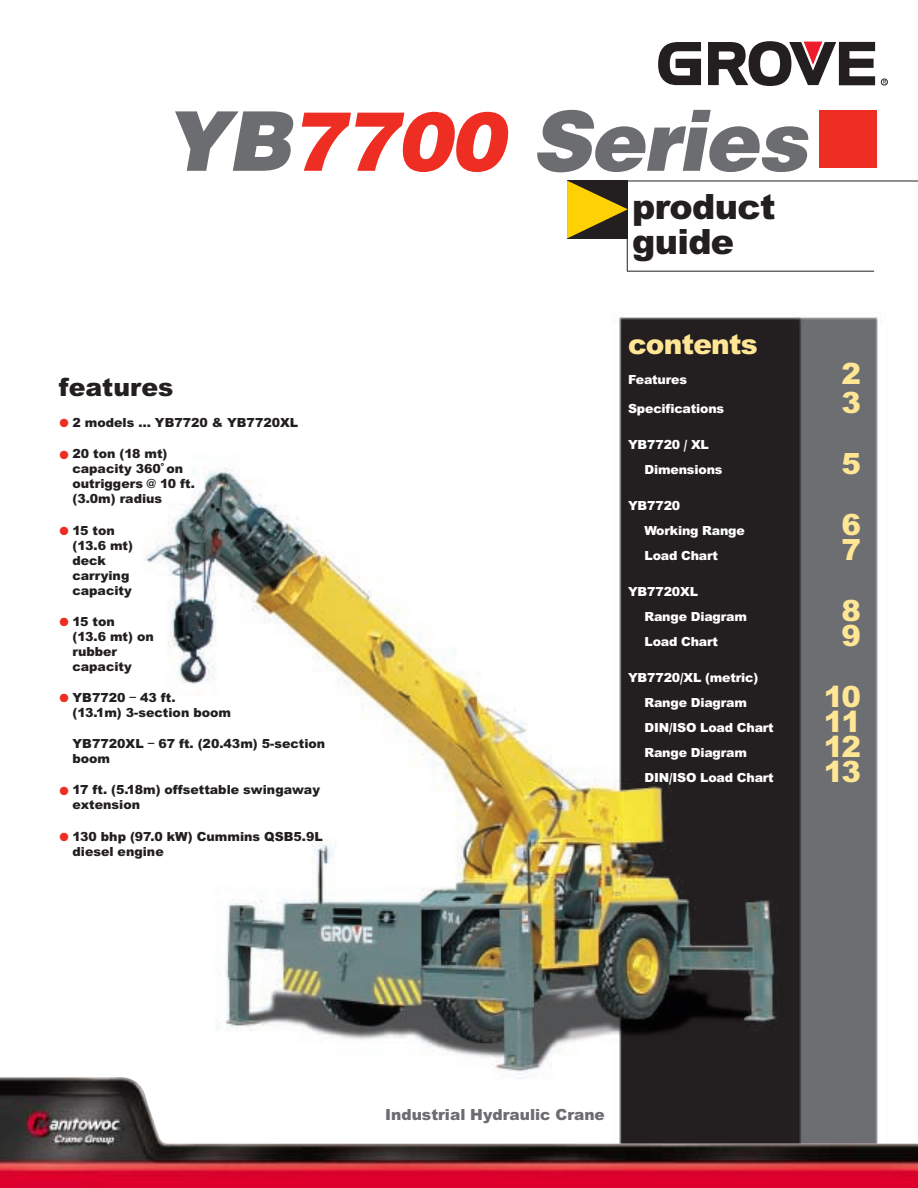
<style>
.page{position:relative;width:918px;height:1188px;background:#fff}
.page>*{position:absolute;margin:0;border:0;box-sizing:border-box;transform-origin:0 0}
.t1{font:italic 900 82.5px "Helvetica";letter-spacing:-.02em;color:#6c6d70}
.t2{font:900 37.5px/34.5px "Arial";letter-spacing:-.02em;color:#231f20}
.t3{font:900 31.5px "Arial";letter-spacing:-.065em;color:#ffe694}
.t4{font:900 30px "Arial";letter-spacing:-.025em;color:#ffe694}
.t5{font:900 27px "Arial";color:#231f20}
.t6{font:900 16.5px "Arial";color:#6c6d70}
.t7{font:900 13.5px/15px "Arial";color:#231f20}
.t8{font:900 13.5px/25px "Arial";letter-spacing:-.01em;color:#fff}
.s1{color:#ee2e22}
.s2{font-family:"Adobe Garamond";font-weight:700;font-size:27px;color:#ee2e22}
</style>
<div class="page">
<img style="left:0;top:78px;width:918px;height:1110px">
<hr style="left:627px;top:181px;width:291px;height:1px;background:#231f20">
<hr style="left:627px;top:271px;width:247px;height:1px;background:#231f20">
<div style="left:819px;top:111px;width:58px;height:57px;background:#ee2e22"></div>
<hr style="left:627px;top:181px;width:1px;height:90px;background:#231f20">
<svg style="left:567px;top:181px;width:61px;height:57px;background:#917912"></svg>
<img style="left:1px;top:1076px;width:917px;height:112px">
<svg style="left:658px;top:41px;width:218px;height:45px"></svg>
<div style="left:881px;top:79px;width:7px;height:6px;border:1px solid #231f20;border-radius:50%"></div>
<h1 class="t1" style="left:164px;top:111px;width:644px">YB<span class="s1">7700</span> Series</h1>
<h3 class="t5" style="left:59px;top:377px;width:116px">features</h3>
<p class="t7" style="left:59px;top:416px;width:241px"><span class="s2">•</span> 2 models … YB7720 &amp; YB7720XL</p>
<p class="t7" style="left:72px;top:448px;width:124px;text-indent:-14px"><span class="s2">•</span> 20 ton (18 mt) capacity 360˚ on outriggers @ 10 ft. (3.0m) radius</p>
<p class="t7" style="left:72px;top:524px;width:62px;text-indent:-14px"><span class="s2">•</span> 15 ton (13.6 mt) deck carrying capacity</p>
<p class="t7" style="left:72px;top:615px;width:83px;text-indent:-14px"><span class="s2">•</span> 15 ton<br>(13.6 mt) on rubber capacity</p>
<p class="t7" style="left:72px;top:691px;width:160px;text-indent:-14px"><span class="s2">•</span> YB7720 – 43 ft.<br>(13.1m) 3-section boom</p>
<p class="t7" style="left:72px;top:737px;width:254px">YB7720XL – 67 ft. (20.43m) 5-section boom</p>
<p class="t7" style="left:72px;top:784px;width:249px;text-indent:-14px"><span class="s2">•</span> 17 ft. (5.18m) offsettable swingaway extension</p>
<p class="t7" style="left:72px;top:830px;width:252px;text-indent:-14px"><span class="s2">•</span> 130 bhp (97.0 kW) Cummins QSB5.9L diesel engine</p>
<h2 class="t2" style="left:632px;top:193px;width:145px">product guide</h2>
<h3 class="t4" style="left:628px;top:333px;width:131px">contents</h3>
<p class="t8" style="left:628px;top:368px;width:61px">Features</p>
<p class="t8" style="left:628px;top:397px;width:98px">Specifications</p>
<p class="t8" style="left:644px;top:433px;width:80px;text-indent:-16px">YB7720 / XL<br>Dimensions</p>
<h3 class="t3" style="left:841px;top:362px;width:21px">2</h3>
<h3 class="t3" style="left:841px;top:391px;width:21px">3</h3>
<h3 class="t3" style="left:841px;top:452px;width:21px">5</h3>
<p class="t8" style="left:644px;top:494px;width:102px;text-indent:-16px">YB7720<br>Working Range</p>
<h3 class="t3" style="left:841px;top:513px;width:21px">6</h3>
<p class="t8" style="left:644px;top:544px;width:75px">Load Chart</p>
<h3 class="t3" style="left:841px;top:538px;width:21px">7</h3>
<p class="t8" style="left:644px;top:580px;width:104px;text-indent:-16px">YB7720XL<br>Range Diagram</p>
<h3 class="t3" style="left:841px;top:599px;width:21px">8</h3>
<h3 class="t3" style="left:841px;top:624px;width:21px">9</h3>
<p class="t8" style="left:644px;top:630px;width:75px">Load Chart</p>
<p class="t8" style="left:628px;top:666px;width:132px;text-align:center">YB7720/XL (metric)<br>Range Diagram</p>
<p class="t8" style="left:644px;top:716px;width:131px">DIN/ISO Load Chart</p>
<p class="t8" style="left:644px;top:741px;width:104px">Range Diagram</p>
<p class="t8" style="left:644px;top:766px;width:131px">DIN/ISO Load Chart</p>
<h3 class="t3" style="left:824px;top:685px;width:38px">10</h3>
<h3 class="t3" style="left:824px;top:710px;width:38px">11</h3>
<h3 class="t3" style="left:824px;top:735px;width:38px">12</h3>
<h3 class="t3" style="left:824px;top:760px;width:38px">13</h3>
<p class="t6" style="left:385px;top:1108px;width:221px">Industrial Hydraulic Crane</p>
</div>
